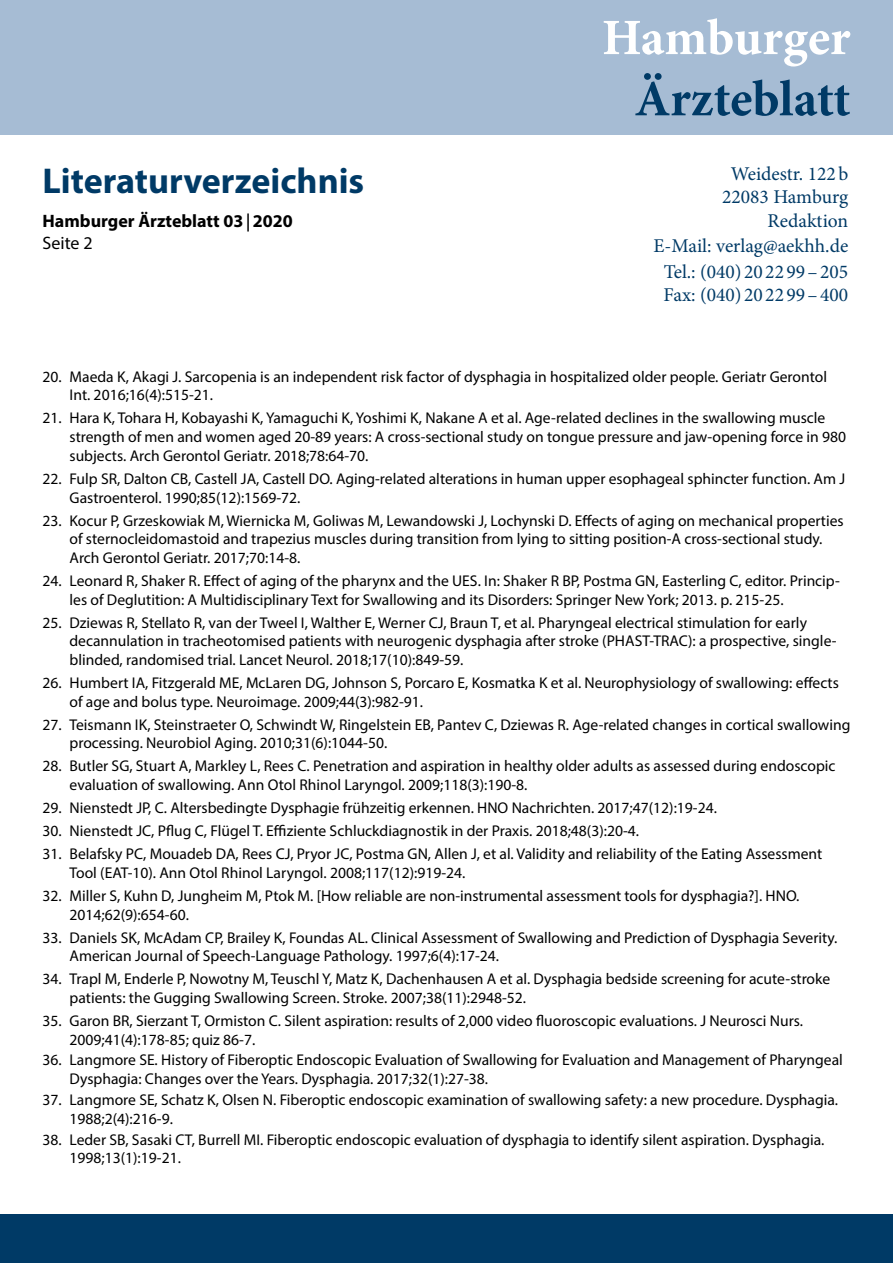
<style>
.page{position:relative;width:893px;height:1263px;background:#fff}
.page>*{position:absolute;margin:0;border:0;box-sizing:border-box;transform-origin:0 0}
.t1{font:700 51px "Minion Pro";letter-spacing:-.005em;color:#003a66}
.t2{font:700 51px "Minion Pro";letter-spacing:-.005em;color:#fff}
.t3{font:700 36px "Myriad Pro";color:#003a66}
.t4{font:19.5px/23.4px "Minion Pro";color:#003a66;text-align:right}
.t5{font:700 18px/21.6px "Myriad Pro";color:#000}
.t6{font:15.6px/18.8px "Myriad Pro";color:#000}
.s1{font-family:"Minion Pro"}
.s2{font-weight:400}
</style>
<div class="page">
<div style="left:0;top:1214px;width:893px;height:49px;background:#003a66"></div>
<div style="left:0;top:0;width:893px;height:135px;background:#a6bcd4"></div>
<h2 class="t3" style="left:43px;top:157px;width:323px">Literaturverzeichnis</h2>
<p class="t5" style="left:43px;top:210px;width:252px">Hamburger Ärzteblatt 03<span class="s1">|</span>2020<br><span class="s2">Seite 2</span></p>
<h1 class="t2" style="left:602px;top:2px;width:250px">Hamburger</h1>
<h1 class="t1" style="left:634px;top:63px;width:217px">Ärzteblatt</h1>
<p class="t4" style="left:722px;top:162px;width:128px">Weidestr. 122b<br>22083 Hamburg<br>Redaktion</p>
<p class="t4" style="left:653px;top:233px;width:196px;line-height:25.5px;text-align:center">E-Mail: verlag@aekhh.de<br>Tel.: (040) 20 22 99–205</p>
<p class="t4" style="left:664px;top:283px;width:186px">Fax: (040) 20 22 99–400</p>
<p class="t6" style="left:70px;top:367px;width:759px;text-indent:-27px">20. Maeda K, Akagi J. Sarcopenia is an independent risk factor of dysphagia in hospitalized older people. Geriatr Gerontol<br>Int. 2016;16(4):515-21.</p>
<p class="t6" style="left:70px;top:408px;width:778px;text-indent:-27px">21. Hara K, Tohara H, Kobayashi K, Yamaguchi K, Yoshimi K, Nakane A et al. Age-related declines in the swallowing muscle strength of men and women aged 20-89 years: A cross-sectional study on tongue pressure and jaw-opening force in 980 subjects. Arch Gerontol Geriatr. 2018;78:64-70.</p>
<p class="t6" style="left:70px;top:469px;width:777px;text-indent:-27px">22. Fulp SR, Dalton CB, Castell JA, Castell DO. Aging-related alterations in human upper esophageal sphincter function. Am J<br>Gastroenterol. 1990;85(12):1569-72.</p>
<p class="t6" style="left:70px;top:511px;width:776px;text-indent:-27px">23. Kocur P, Grzeskowiak M, Wiernicka M, Goliwas M, Lewandowski J, Lochynski D. Effects of aging on mechanical properties of sternocleidomastoid and trapezius muscles during transition from lying to sitting position-A cross-sectional study.<br>Arch Gerontol Geriatr. 2017;70:14-8.</p>
<p class="t6" style="left:70px;top:571px;width:772px;text-indent:-27px">24. Leonard R, Shaker R. Effect of aging of the pharynx and the UES. In: Shaker R BP, Postma GN, Easterling C, editor. Princip&shy;les of Deglutition: A Multidisciplinary Text for Swallowing and its Disorders: Springer New York; 2013. p. 215-25.</p>
<p class="t6" style="left:70px;top:613px;width:769px;text-indent:-27px">25. Dziewas R, Stellato R, van der Tweel I, Walther E, Werner CJ, Braun T, et al. Pharyngeal electrical stimulation for early decannulation in tracheotomised patients with neurogenic dysphagia after stroke (PHAST-TRAC): a prospective, single&shy;blinded, randomised trial. Lancet Neurol. 2018;17(10):849-59.</p>
<p class="t6" style="left:70px;top:673px;width:771px;text-indent:-27px">26. Humbert IA, Fitzgerald ME, McLaren DG, Johnson S, Porcaro E, Kosmatka K et al. Neurophysiology of swallowing: effects of age and bolus type. Neuroimage. 2009;44(3):982-91.</p>
<p class="t6" style="left:70px;top:715px;width:782px;text-indent:-27px">27. Teismann IK, Steinstraeter O, Schwindt W, Ringelstein EB, Pantev C, Dziewas R. Age-related changes in cortical swallowing processing. Neurobiol Aging. 2010;31(6):1044-50.</p>
<p class="t6" style="left:70px;top:756px;width:767px;text-indent:-27px">28. Butler SG, Stuart A, Markley L, Rees C. Penetration and aspiration in healthy older adults as assessed during endoscopic evaluation of swallowing. Ann Otol Rhinol Laryngol. 2009;118(3):190-8.</p>
<p class="t6" style="left:43px;top:798px;width:676px">29. Nienstedt JP, C. Altersbedingte Dysphagie frühzeitig erkennen. HNO Nachrichten. 2017;47(12):19-24.</p>
<p class="t6" style="left:43px;top:821px;width:598px">30. Nienstedt JC, Pflug C, Flügel T. Effiziente Schluckdiagnostik in der Praxis. 2018;48(3):20-4.</p>
<p class="t6" style="left:70px;top:844px;width:754px;text-indent:-27px">31. Belafsky PC, Mouadeb DA, Rees CJ, Pryor JC, Postma GN, Allen J, et al. Validity and reliability of the Eating Assessment<br>Tool (EAT-10). Ann Otol Rhinol Laryngol. 2008;117(12):919-24.</p>
<p class="t6" style="left:70px;top:886px;width:731px;text-indent:-27px">32. Miller S, Kuhn D, Jungheim M, Ptok M. [How reliable are non-instrumental assessment tools for dysphagia?]. HNO.<br>2014;62(9):654-60.</p>
<p class="t6" style="left:70px;top:928px;width:769px;text-indent:-27px">33. Daniels SK, McAdam CP, Brailey K, Foundas AL. Clinical Assessment of Swallowing and Prediction of Dysphagia Severity.<br>American Journal of Speech-Language Pathology. 1997;6(4):17-24.</p>
<p class="t6" style="left:70px;top:969px;width:762px;text-indent:-27px">34. Trapl M, Enderle P, Nowotny M, Teuschl Y, Matz K, Dachenhausen A et al. Dysphagia bedside screening for acute-stroke patients: the Gugging Swallowing Screen. Stroke. 2007;38(11):2948-52.</p>
<p class="t6" style="left:70px;top:1011px;width:735px;text-indent:-27px">35. Garon BR, Sierzant T, Ormiston C. Silent aspiration: results of 2,000 video fluoroscopic evaluations. J Neurosci Nurs.<br>2009;41(4):178-85; quiz 86-7.</p>
<p class="t6" style="left:70px;top:1051px;width:775px;text-indent:-27px">36. Langmore SE. History of Fiberoptic Endoscopic Evaluation of Swallowing for Evaluation and Management of Pharyngeal<br>Dysphagia: Changes over the Years. Dysphagia. 2017;32(1):27-38.</p>
<p class="t6" style="left:70px;top:1090px;width:770px;text-indent:-27px">37. Langmore SE, Schatz K, Olsen N. Fiberoptic endoscopic examination of swallowing safety: a new procedure. Dysphagia.<br>1988;2(4):216-9.</p>
<p class="t6" style="left:70px;top:1130px;width:756px;text-indent:-27px">38. Leder SB, Sasaki CT, Burrell MI. Fiberoptic endoscopic evaluation of dysphagia to identify silent aspiration. Dysphagia.<br>1998;13(1):19-21.</p>
</div>
